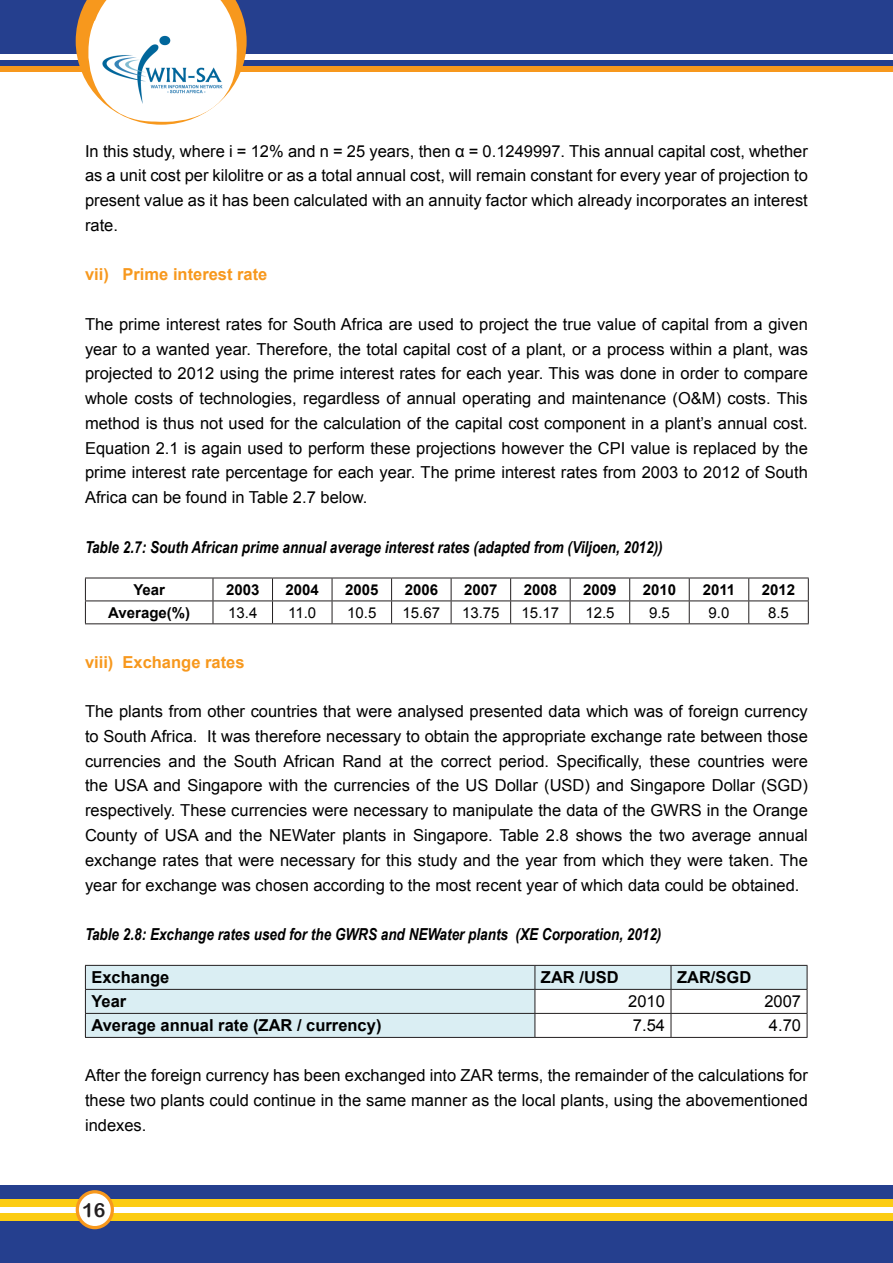
<style>
.page{position:relative;width:893px;height:1263px;background:#fff}
.page>*{position:absolute;margin:0;border:0;box-sizing:border-box;transform-origin:0 0}
.t1{font:19.5px "Arial Rounded MT Bold";color:#231f20}
.t2{font:16.5px/24.8px "Arial";color:#000;text-align:justify}
.t3{font:italic 700 16.5px "Arial Narrow";color:#000}
.t4{font:700 16.5px "Arial";color:#000}
.Heading_3{font:700 16.5px "Arial";color:#f7981d}
.t5{font:700 15px "Arial";color:#000}
.t6{font:15px "Arial";color:#000}
</style>
<div class="page">
<div style="left:0;top:1185px;width:893px;height:78px;background:#253f8e"></div>
<div style="left:0;top:1199px;width:893px;height:8px;background:#fccc12"></div>
<div style="left:0;top:1207px;width:893px;height:5px;background:#fff"></div>
<div style="left:0;top:1212px;width:893px;height:8px;background:#fccc12"></div>
<div style="left:76px;top:1190px;width:38px;height:39px;background:#f7981d;border-radius:50%"></div>
<div style="left:79px;top:1193px;width:32px;height:33px;background:#fff;border-radius:50%"></div>
<div style="left:0;top:0;width:893px;height:54px;background:#253f8e"></div>
<div style="left:0;top:60px;width:893px;height:6px;background:#253f8e"></div>
<div style="left:0;top:66px;width:893px;height:6px;background:#f7981d"></div>
<svg style="left:76px;top:0;width:171px;height:125px"></svg>
<img style="left:88px;top:21px;width:149px;height:101px">
<hr style="left:85px;top:578px;width:128px;height:1px;background:#231f20">
<hr style="left:213px;top:578px;width:60px;height:1px;background:#231f20">
<hr style="left:273px;top:578px;width:59px;height:1px;background:#231f20">
<hr style="left:332px;top:578px;width:60px;height:1px;background:#231f20">
<hr style="left:392px;top:578px;width:59px;height:1px;background:#231f20">
<hr style="left:451px;top:578px;width:60px;height:1px;background:#231f20">
<hr style="left:511px;top:578px;width:59px;height:1px;background:#231f20">
<hr style="left:570px;top:578px;width:60px;height:1px;background:#231f20">
<hr style="left:630px;top:578px;width:59px;height:1px;background:#231f20">
<hr style="left:689px;top:578px;width:60px;height:1px;background:#231f20">
<hr style="left:749px;top:578px;width:60px;height:1px;background:#231f20">
<hr style="left:85px;top:600px;width:128px;height:1px;background:#231f20">
<svg style="left:85px;top:578px;width:1px;height:45px"></svg>
<hr style="left:213px;top:600px;width:60px;height:1px;background:#231f20">
<svg style="left:213px;top:578px;width:1px;height:45px"></svg>
<hr style="left:273px;top:600px;width:59px;height:1px;background:#231f20">
<svg style="left:272px;top:578px;width:1px;height:45px"></svg>
<hr style="left:332px;top:600px;width:60px;height:1px;background:#231f20">
<svg style="left:332px;top:578px;width:1px;height:45px"></svg>
<hr style="left:392px;top:600px;width:59px;height:1px;background:#231f20">
<svg style="left:391px;top:578px;width:1px;height:45px"></svg>
<hr style="left:451px;top:600px;width:60px;height:1px;background:#231f20">
<svg style="left:451px;top:578px;width:1px;height:45px"></svg>
<hr style="left:511px;top:600px;width:59px;height:1px;background:#231f20">
<svg style="left:510px;top:578px;width:1px;height:45px"></svg>
<hr style="left:570px;top:600px;width:60px;height:1px;background:#231f20">
<svg style="left:570px;top:578px;width:1px;height:45px"></svg>
<hr style="left:630px;top:600px;width:59px;height:1px;background:#231f20">
<svg style="left:629px;top:578px;width:1px;height:45px"></svg>
<hr style="left:689px;top:600px;width:60px;height:1px;background:#231f20">
<svg style="left:689px;top:578px;width:1px;height:45px"></svg>
<hr style="left:749px;top:600px;width:60px;height:1px;background:#231f20">
<svg style="left:748px;top:578px;width:1px;height:45px"></svg>
<svg style="left:808px;top:578px;width:1px;height:45px"></svg>
<hr style="left:85px;top:623px;width:128px;height:1px;background:#231f20">
<hr style="left:213px;top:623px;width:60px;height:1px;background:#231f20">
<hr style="left:273px;top:623px;width:59px;height:1px;background:#231f20">
<hr style="left:332px;top:623px;width:60px;height:1px;background:#231f20">
<hr style="left:392px;top:623px;width:59px;height:1px;background:#231f20">
<hr style="left:451px;top:623px;width:60px;height:1px;background:#231f20">
<hr style="left:511px;top:623px;width:59px;height:1px;background:#231f20">
<hr style="left:570px;top:623px;width:60px;height:1px;background:#231f20">
<hr style="left:630px;top:623px;width:59px;height:1px;background:#231f20">
<hr style="left:689px;top:623px;width:60px;height:1px;background:#231f20">
<hr style="left:749px;top:623px;width:60px;height:1px;background:#231f20">
<svg style="left:86px;top:966px;width:721px;height:71px;fill:#daeef3"></svg>
<hr style="left:85px;top:965px;width:450px;height:1px;background:#231f20">
<hr style="left:535px;top:965px;width:136px;height:1px;background:#231f20">
<hr style="left:671px;top:965px;width:136px;height:1px;background:#231f20">
<hr style="left:85px;top:989px;width:450px;height:1px;background:#231f20">
<hr style="left:535px;top:989px;width:136px;height:1px;background:#231f20">
<hr style="left:671px;top:989px;width:136px;height:1px;background:#231f20">
<hr style="left:85px;top:1013px;width:450px;height:1px;background:#231f20">
<svg style="left:85px;top:966px;width:1px;height:71px"></svg>
<hr style="left:535px;top:1013px;width:136px;height:1px;background:#231f20">
<svg style="left:535px;top:966px;width:1px;height:71px"></svg>
<hr style="left:671px;top:1013px;width:136px;height:1px;background:#231f20">
<svg style="left:671px;top:966px;width:1px;height:71px"></svg>
<svg style="left:807px;top:966px;width:1px;height:71px"></svg>
<hr style="left:85px;top:1037px;width:450px;height:1px;background:#231f20">
<hr style="left:535px;top:1037px;width:136px;height:1px;background:#231f20">
<hr style="left:671px;top:1037px;width:136px;height:1px;background:#231f20">
<p class="t2" style="left:85px;top:139px;width:724px">In this study, where i = 12% and n = 25 years, then α = 0.1249997. This annual capital cost, whether as a unit cost per kilolitre or as a total annual cost, will remain constant for every year of projection to present value as it has been calculated with an annuity factor which already incorporates an interest rate.</p>
<p class="Heading_3" style="left:85px;top:264px;width:184px">vii) Prime interest rate</p>
<p class="t2" style="left:85px;top:312px;width:724px">The prime interest rates for South Africa are used to project the true value of capital from a given year to a wanted year. Therefore, the total capital cost of a plant, or a process within a plant, was projected to 2012 using the prime interest rates for each year. This was done in order to compare whole costs of technologies, regardless of annual operating and maintenance (O&amp;M) costs. This method is thus not used for the calculation of the capital cost component in a plant’s annual cost.<br>Equation 2.1 is again used to perform these projections however the CPI value is replaced by the prime interest rate percentage for each year. The prime interest rates from 2003 to 2012 of South Africa can be found in Table 2.7 below.</p>
<p class="t3" style="left:85px;top:534px;width:579px">Table 2.7: South African prime annual average interest rates (adapted from (Viljoen, 2012))</p>
<p class="t5" style="left:133px;top:580px;width:33px">Year</p>
<p class="t5" style="left:226px;top:580px;width:35px">2003</p>
<p class="t5" style="left:286px;top:580px;width:35px">2004</p>
<p class="t5" style="left:345px;top:580px;width:35px">2005</p>
<p class="t5" style="left:405px;top:580px;width:35px">2006</p>
<p class="t5" style="left:464px;top:580px;width:35px">2007</p>
<p class="t5" style="left:524px;top:580px;width:35px">2008</p>
<p class="t5" style="left:583px;top:580px;width:35px">2009</p>
<p class="t5" style="left:643px;top:580px;width:35px">2010</p>
<p class="t5" style="left:703px;top:580px;width:34px">2011</p>
<p class="t5" style="left:762px;top:580px;width:35px">2012</p>
<p class="t5" style="left:108px;top:603px;width:83px">Average(%)</p>
<p class="t6" style="left:228px;top:603px;width:31px">13.4</p>
<p class="t6" style="left:288px;top:603px;width:30px">11.0</p>
<p class="t6" style="left:347px;top:603px;width:31px">10.5</p>
<p class="t6" style="left:403px;top:603px;width:39px">15.67</p>
<p class="t6" style="left:462px;top:603px;width:39px">13.75</p>
<p class="t6" style="left:522px;top:603px;width:39px">15.17</p>
<p class="t6" style="left:585px;top:603px;width:31px">12.5</p>
<p class="t6" style="left:649px;top:603px;width:22px">9.5</p>
<p class="t6" style="left:709px;top:603px;width:22px">9.0</p>
<p class="t6" style="left:768px;top:603px;width:22px">8.5</p>
<p class="Heading_3" style="left:85px;top:651px;width:161px">viii) Exchange rates</p>
<p class="t2" style="left:85px;top:699px;width:724px">The plants from other countries that were analysed presented data which was of foreign currency to South Africa. It was therefore necessary to obtain the appropriate exchange rate between those currencies and the South African Rand at the correct period. Specifically, these countries were the USA and Singapore with the currencies of the US Dollar (USD) and Singapore Dollar (SGD) respectively. These currencies were necessary to manipulate the data of the GWRS in the Orange County of USA and the NEWater plants in Singapore. Table 2.8 shows the two average annual exchange rates that were necessary for this study and the year from which they were taken. The year for exchange was chosen according to the most recent year of which data could be obtained.</p>
<p class="t3" style="left:85px;top:922px;width:578px">Table 2.8: Exchange rates used for the GWRS and NEWater plants (XE Corporation, 2012)</p>
<p class="t4" style="left:91px;top:967px;width:79px">Exchange</p>
<p class="t4" style="left:541px;top:967px;width:79px">ZAR /USD</p>
<p class="t4" style="left:677px;top:967px;width:76px">ZAR/SGD</p>
<p class="t4" style="left:91px;top:991px;width:36px">Year</p>
<p class="t2" style="left:628px;top:989px;width:38px">2010</p>
<p class="t2" style="left:764px;top:989px;width:38px">2007</p>
<p class="t4" style="left:91px;top:1015px;width:292px">Average annual rate (ZAR / currency)</p>
<p class="t2" style="left:633px;top:1013px;width:34px">7.54</p>
<p class="t2" style="left:769px;top:1013px;width:34px">4.70</p>
<p class="t2" style="left:85px;top:1063px;width:724px">After the foreign currency has been exchanged into ZAR terms, the remainder of the calculations for these two plants could continue in the same manner as the local plants, using the abovementioned indexes.</p>
<p class="t1" style="left:82px;top:1199px;width:25px">16</p>
</div>
